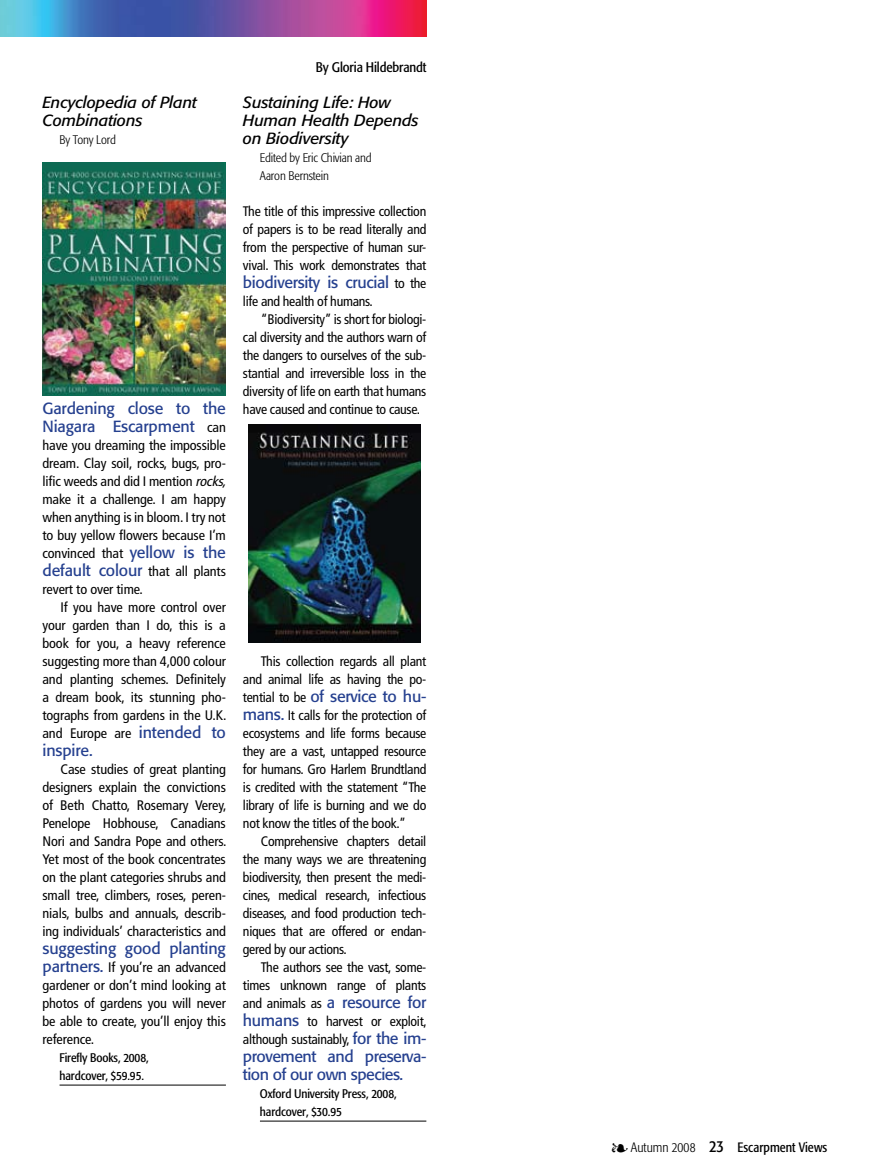
<style>
.page{position:relative;width:891px;height:1175px;background:#fff}
.page>*{position:absolute;margin:0;border:0;box-sizing:border-box;transform-origin:0 0}
.t1{font:16.05px/18px "Formata";letter-spacing:-.01em;color:#25408f}
.t2{font:italic 16.05px/18px "Formata";letter-spacing:-.01em;color:#000}
.t3{font:16.05px/18px "Formata";letter-spacing:-.03em;color:#25408f}
.t4{font:condensed 13.8px/18px "Frutiger";letter-spacing:-.02em;color:#000;text-align:justify}
.t5{font:condensed 13.8px "Formata";letter-spacing:-.01em;color:#000}
.t6{font:condensed 13.5px "Formata";color:#000}
.t7{font:condensed 12.3px/18px "Formata";letter-spacing:-.01em;color:#000}
.t8{font:300 condensed 12.3px/18px "Formata";letter-spacing:-.01em;color:#000}
.s1{font-family:"Frutiger";font-stretch:condensed;font-size:13.8px;color:#000}
.s2{font-style:italic}
.s3{font-family:"Formata";font-stretch:normal;font-size:16.05px;color:#25408f}
.s4{font-weight:300}
.s5{font-size:16.5px}
</style>
<div class="page">
<img style="left:0;top:0;width:426px;height:36px">
<hr style="left:60px;top:1084px;width:166px;height:1px;background:#000">
<hr style="left:260px;top:1120px;width:166px;height:1px;background:#000">
<img style="left:43px;top:162px;width:183px;height:234px">
<img style="left:249px;top:424px;width:171px;height:218px">
<p class="t2" style="left:43px;top:93px;width:156px">Encyclopedia of Plant<br>Combinations</p>
<p class="t8" style="left:60px;top:131px;width:58px">By Tony Lord</p>
<p class="t1" style="left:43px;top:399px;width:185px">Gardening close to the<br>Niagara Escarpment <span class="s1">can</span></p>
<p class="t4" style="left:43px;top:436px;width:188px;text-align:left">have you dreaming the impossible dream. Clay soil, rocks, bugs, pro&shy;lific weeds and did I mention <span class="s2">rocks, </span>make it a challenge. I am happy when anything is in bloom. I try not to buy yellow flowers because I’m convinced that <span class="s3">yellow is the</span></p>
<p class="t1" style="left:43px;top:561px;width:185px">default colour <span class="s1">that all plants</span></p>
<p class="t4" style="left:43px;top:580px;width:102px">revert to over time.</p>
<p class="t4" style="left:61px;top:598px;width:167px">If you have more control over</p>
<p class="t4" style="left:43px;top:616px;width:185px">your garden than I do, this is a</p>
<p class="t4" style="left:43px;top:634px;width:185px">book for you, a heavy reference</p>
<p class="t4" style="left:43px;top:652px;width:185px">suggesting more than 4,000 colour</p>
<p class="t4" style="left:43px;top:670px;width:185px">and planting schemes. Definitely</p>
<p class="t4" style="left:43px;top:688px;width:185px">a dream book, its stunning pho-</p>
<p class="t4" style="left:43px;top:706px;width:185px">tographs from gardens in the U.K.</p>
<p class="t4" style="left:43px;top:724px;width:185px">and Europe are <span class="s3">intended to</span></p>
<p class="t1" style="left:43px;top:741px;width:52px">inspire.</p>
<p class="t4" style="left:43px;top:760px;width:185px;text-indent:18px">Case studies of great planting designers explain the convictions of Beth Chatto, Rosemary Verey, Penelope Hobhouse, Canadians Nori and Sandra Pope and others.<br>Yet most of the book concentrates on the plant categories shrubs and small tree, climbers, roses, peren&shy;nials, bulbs and annuals, describ&shy;ing individuals’ characteristics and</p>
<p class="t1" style="left:43px;top:939px;width:185px">suggesting good planting</p>
<p class="t4" style="left:43px;top:958px;width:185px"><span class="s3">partners.</span> If you’re an advanced gardener or don’t mind looking at photos of gardens you will never be able to create, you’ll enjoy this reference.</p>
<p class="t7" style="left:60px;top:1049px;width:91px">Firefly Books, 2008, hardcover, $59.95.</p>
<p class="t5" style="left:316px;top:59px;width:112px">By Gloria Hildebrandt</p>
<p class="t2" style="left:243px;top:93px;width:177px">Sustaining Life: How<br>Human Health Depends on Biodiversity</p>
<p class="t8" style="left:260px;top:149px;width:113px">Edited by Eric Chivian and<br>Aaron Bernstein</p>
<p class="t4" style="left:243px;top:202px;width:185px">The title of this impressive collection of papers is to be read literally and from the perspective of human sur&shy;vival. This work demonstrates that</p>
<p class="t1" style="left:243px;top:273px;width:185px">biodiversity is crucial <span class="s1">to the</span></p>
<p class="t4" style="left:243px;top:292px;width:132px">life and health of humans.</p>
<p class="t4" style="left:261px;top:310px;width:167px">“Biodiversity” is short for biologi-</p>
<p class="t4" style="left:243px;top:328px;width:185px">cal diversity and the authors warn of</p>
<p class="t4" style="left:243px;top:346px;width:185px">the dangers to ourselves of the sub-</p>
<p class="t4" style="left:243px;top:364px;width:185px">stantial and irreversible loss in the</p>
<p class="t4" style="left:243px;top:382px;width:185px">diversity of life on earth that humans</p>
<p class="t4" style="left:243px;top:400px;width:179px">have caused and continue to cause.</p>
<p class="t4" style="left:243px;top:652px;width:185px;text-align:right">This collection regards all plant and animal life as having the po-</p>
<p class="t1" style="left:243px;top:687px;width:185px"><span class="s1">tential to be</span> of service to hu-</p>
<p class="t4" style="left:243px;top:706px;width:185px"><span class="s3">mans.</span> It calls for the protection of ecosystems and life forms because they are a vast, untapped resource for humans. Gro Harlem Brundtland is credited with the statement “The library of life is burning and we do not know the titles of the book.”</p>
<p class="t4" style="left:243px;top:832px;width:185px;text-indent:18px">Comprehensive chapters detail the many ways we are threatening biodiversity, then present the medi&shy;cines, medical research, infectious diseases, and food production tech&shy;niques that are offered or endan&shy;gered by our actions.</p>
<p class="t4" style="left:243px;top:958px;width:185px;text-indent:18px">The authors see the vast, some&shy;times unknown range of plants and animals as <span class="s3">a resource for humans</span> to harvest or exploit, although sustainably, <span class="s3">for the im-</span></p>
<p class="t3" style="left:243px;top:1047px;width:185px">provement and preserva&shy;tion of our own species.</p>
<p class="t7" style="left:260px;top:1085px;width:138px">Oxford University Press, 2008, hardcover, $30.95</p>
<p class="t6" style="left:612px;top:1139px;width:217px">❧ <span class="s4">Autumn 2008</span> <span class="s5">23</span> Escarpment Views</p>
</div>
